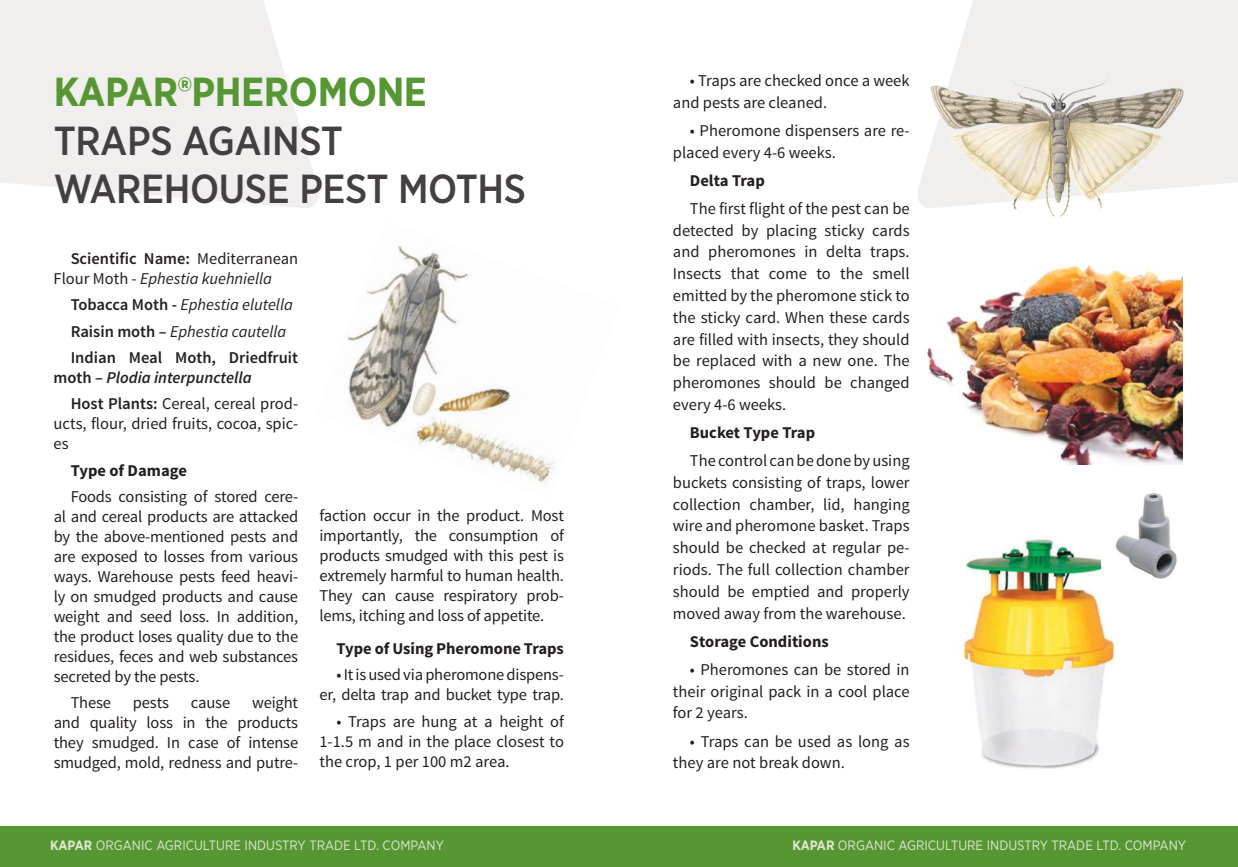
<style>
.page{position:relative;width:1238px;height:867px;background:#fff}
.page>*{position:absolute;margin:0;border:0;box-sizing:border-box;transform-origin:0 0}
.t1{font:500 40.5px/48.8px "Gotham Narrow";letter-spacing:-.01em;color:#444041}
.t2{font:700 40.5px "Gotham Narrow";letter-spacing:-.01em;color:#569733}
.t3{font:16.5px/20px "Source Sans Pro";color:#241f1f;text-align:justify}
.t4{font:600 16.5px/26.4px "Source Sans Pro";color:#241f1f}
.t5{font:700 16.5px "Source Sans Pro";color:#241f1f}
.t6{font:italic 600 16.5px/26.4px "Source Sans Pro";color:#241f1f}
.t7{font:13.5px "Gotham Narrow";color:#dde7d0}
.s1{font-weight:600}
.s2{font-style:italic}
.s3{font-weight:400;font-style:italic}
.s4{font-style:normal}
.s5{font-weight:400;font-style:normal}
.s6{font-weight:700}
</style>
<div class="page">
<svg style="left:0;top:0;width:319px;height:208px;background:#f2f1f0"></svg>
<svg style="left:918px;top:0;width:320px;height:206px;fill:#f0efee"></svg>
<img style="left:347px;top:246px;width:208px;height:239px">
<div style="left:0;top:825px;width:1238px;height:41px;background:#569733"></div>
<img style="left:963px;top:493px;width:214px;height:276px">
<img style="left:927px;top:265px;width:256px;height:199px">
<img style="left:924px;top:63px;width:267px;height:154px">
<h1 class="t2" style="left:54px;top:65px;width:375px">KAPAR®PHEROMONE</h1>
<h1 class="t1" style="left:54px;top:115px;width:474px">TRAPS AGAINST<br>WAREHOUSE PEST MOTHS</h1>
<p class="t3" style="left:54px;top:248px;width:246px;text-indent:17px"><span class="s1">Scientific Name:</span> Mediterranean<br>Flour Moth - <span class="s2">Ephestia kuehniella</span></p>
<p class="t4" style="left:71px;top:292px;width:229px">Tobacca Moth - <span class="s3">Ephestia elutella<br></span>Raisin moth – <span class="s3">Ephestia cautella<br></span>Indian Meal Moth, Driedfruit</p>
<p class="t6" style="left:71px;top:364px;width:229px;text-indent:-17px"><span class="s4">moth –</span> Plodia interpunctella<br><span class="s4">Host Plants:</span> <span class="s5">Cereal, cereal prod-</span></p>
<p class="t3" style="left:54px;top:414px;width:246px">ucts, flour, dried fruits, cocoa, spic&shy;es</p>
<p class="t5" style="left:71px;top:459px;width:118px">Type of Damage</p>
<p class="t3" style="left:54px;top:486px;width:246px;text-indent:17px">Foods consisting of stored cere&shy;al and cereal products are attacked by the above-mentioned pests and are exposed to losses from various ways. Warehouse pests feed heavi&shy;ly on smudged products and cause weight and seed loss. In addition, the product loses quality due to the residues, feces and web substances secreted by the pests.</p>
<p class="t3" style="left:71px;top:692px;width:42px">These</p>
<p class="t3" style="left:133px;top:692px;width:38px">pests</p>
<p class="t3" style="left:191px;top:692px;width:41px">cause</p>
<p class="t3" style="left:54px;top:692px;width:246px;text-indent:198px">weight and quality loss in the products they smudged. In case of intense smudged, mold, redness and putre-</p>
<p class="t3" style="left:319px;top:506px;width:246px">faction occur in the product. Most importantly, the consumption of products smudged with this pest is extremely harmful to human health.<br>They can cause respiratory prob&shy;lems, itching and loss of appetite.</p>
<p class="t5" style="left:336px;top:637px;width:229px">Type of Using Pheromone Traps</p>
<p class="t3" style="left:319px;top:665px;width:246px;text-align:right">• It is used via pheromone dispens&shy;er, delta trap and bucket type trap.</p>
<p class="t3" style="left:319px;top:711px;width:246px;text-indent:17px">• Traps are hung at a height of 1-1.5 m and in the place closest to the crop, 1 per 100 m2 area.</p>
<p class="t3" style="left:673px;top:70px;width:238px;line-height:21.8px;text-indent:17px">• Traps are checked once a week and pests are cleaned.</p>
<p class="t3" style="left:673px;top:120px;width:238px;line-height:21.8px;text-indent:17px">• Pheromone dispensers are re&shy;placed every 4-6 weeks.</p>
<p class="t5" style="left:690px;top:169px;width:76px">Delta Trap</p>
<p class="t3" style="left:673px;top:198px;width:238px;line-height:21.8px;text-indent:17px">The first flight of the pest can be detected by placing sticky cards and pheromones in delta traps.<br>Insects that come to the smell emitted by the pheromone stick to the sticky card. When these cards are filled with insects, they should be replaced with a new one. The pheromones should be changed every 4-6 weeks.</p>
<p class="t5" style="left:690px;top:422px;width:127px">Bucket Type Trap</p>
<p class="t3" style="left:673px;top:450px;width:238px;line-height:21.8px;text-indent:17px">The control can be done by using buckets consisting of traps, lower collection chamber, lid, hanging wire and pheromone basket. Traps should be checked at regular pe&shy;riods. The full collection chamber should be emptied and properly moved away from the warehouse.</p>
<p class="t5" style="left:690px;top:630px;width:140px">Storage Conditions</p>
<p class="t3" style="left:673px;top:658px;width:238px;line-height:21.8px;text-indent:17px">• Pheromones can be stored in their original pack in a cool place for 2 years.</p>
<p class="t3" style="left:673px;top:730px;width:238px;line-height:21.8px;text-indent:17px">• Traps can be used as long as they are not break down.</p>
<p class="t7" style="left:50px;top:836px;width:395px"><span class="s6">KAPAR</span> ORGANIC AGRICULTURE INDUSTRY TRADE LTD. COMPANY</p>
<p class="t7" style="left:792px;top:836px;width:395px"><span class="s6">KAPAR</span> ORGANIC AGRICULTURE INDUSTRY TRADE LTD. COMPANY</p>
</div>
